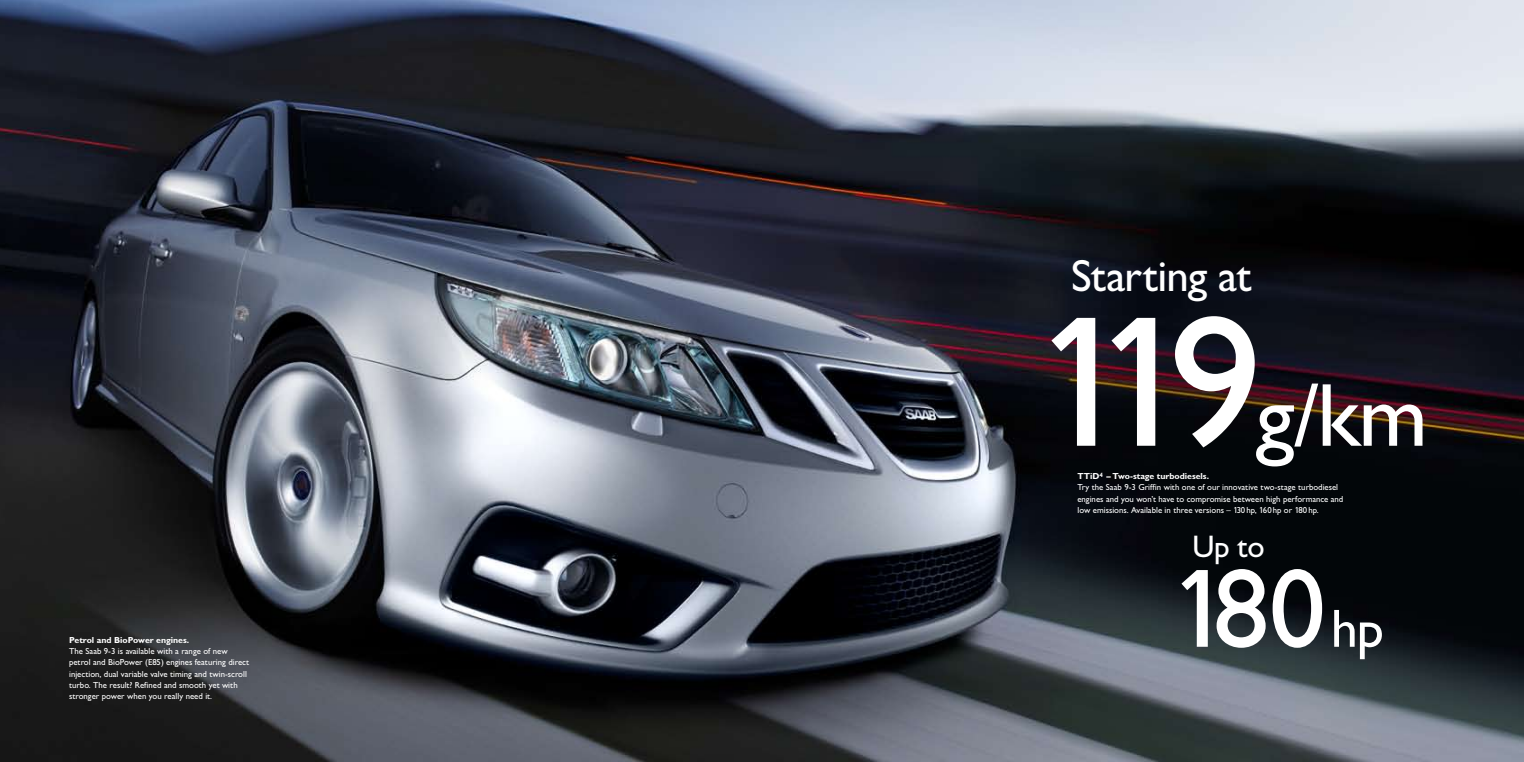
<style>
.page{position:relative;width:1524px;height:762px;background:#fff}
.page>*{position:absolute;margin:0;border:0;box-sizing:border-box;transform-origin:0 0}
.t1{font:112.5px "Gill Sans For Saab";color:#fff}
.t2{font:90px "Gill Sans For Saab";color:#fff}
.t3{font:45px "Gill Sans For Saab";letter-spacing:-.02em;color:#fff}
.t4{font:31.25px "Gill Sans For Saab";color:#fff}
.t5{font:8.75px/11.2px "Gill Sans For Saab";color:#fff}
.t6{font:700 8.75px "Gill Sans For Saab";color:#fff}
.s1{font-size:187.5px}
.s2{font-weight:700}
.s3{font-size:54px}
</style>
<div class="page">
<img style="left:0;top:0;width:1524px;height:762px">
<p class="t6" style="left:69px;top:635px;width:122px">Petrol and BioPower engines.</p>
<p class="t5" style="left:69px;top:645px;width:181px">The Saab 9-3 is available with a range of new petrol and BioPower (E85) engines featuring direct injection, dual variable valve timing and twin-scroll turbo. The result? Refined and smooth yet with stronger power when you really need it.</p>
<h3 class="t3" style="left:1071px;top:250px;width:182px">Starting at</h3>
<h2 class="t2" style="left:1034px;top:363px;width:395px"><span class="s1">119</span> g/km</h2>
<p class="t5" style="left:1077px;top:470px;width:267px"><span class="s2">TTiD</span><sup>4</sup> <span class="s2">– Two-stage turbodiesels.<br></span>Try the Saab 9-3 Griffin with one of our innovative two-stage turbodiesel engines and you won’t have to compromise between high performance and low emissions. Available in three versions – 130 hp, 160 hp or 180 hp.</p>
<h3 class="t4" style="left:1192px;top:528px;width:74px">Up to</h3>
<h1 class="t1" style="left:1171px;top:544px;width:214px">180 <span class="s3">hp</span></h1>
</div>
